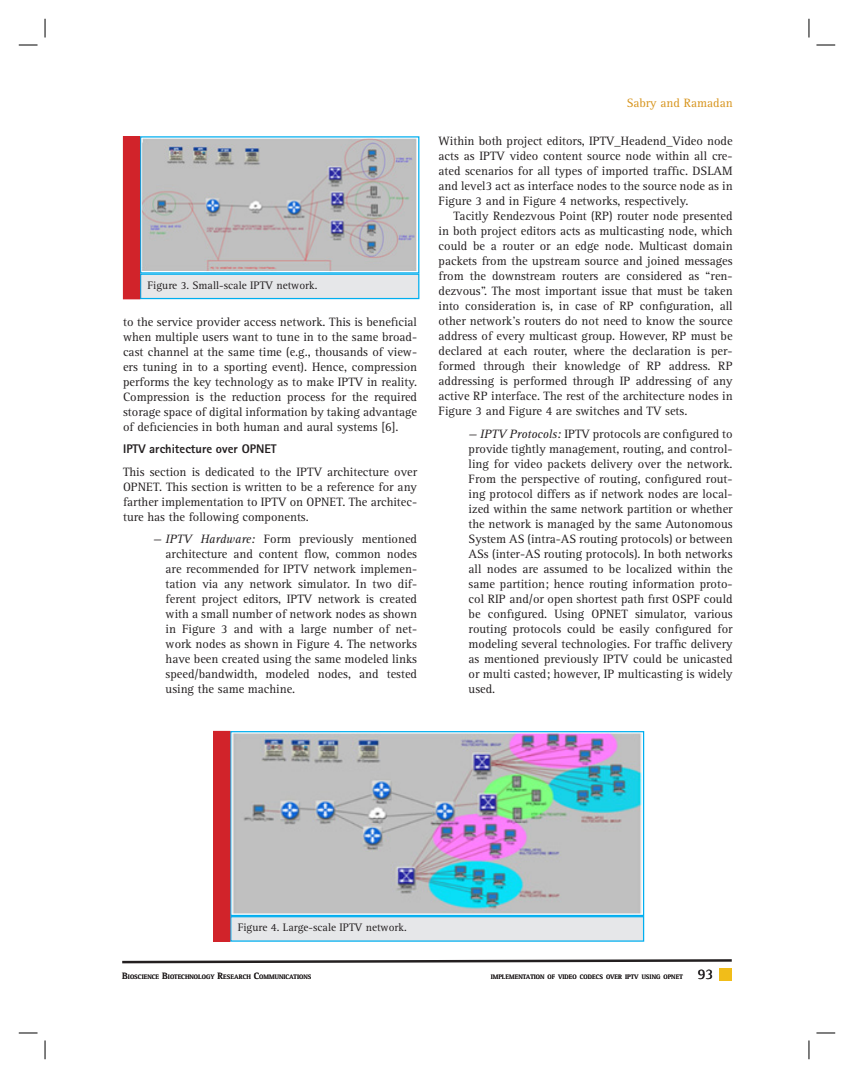
<style>
.page{position:relative;width:854px;height:1078px;background:#fff}
.page>*{position:absolute;margin:0;border:0;box-sizing:border-box;transform-origin:0 0}
.t1{font:15px "Rotis Serif Std";color:#231f20}
.t2{font:12.5px/15px "Rotis Serif Std";color:#231f20;text-align:justify}
.t3{font:800 12.5px "Rotis Sans Serif Std";color:#231f20}
.t4{font:12.5px "Rotis Serif Std";color:#d7941c}
.t5{font:11.25px "Rotis Serif Std";color:#231f20}
.t6{font:700 6.5px "Rotis Serif Std";color:#231f20}
.s1{font-style:italic}
.s2{font-size:9.38px}
</style>
<div class="page">
<svg style="left:122px;top:959px;width:610px;height:5px"></svg>
<div style="left:141px;top:274px;width:278px;height:25px;background:#e6e7e9"></div>
<div style="left:140px;top:274px;width:279px;height:25px;border:1px solid #00aeef"></div>
<img style="left:142px;top:138px;width:275px;height:133px">
<div style="left:140px;top:136px;width:279px;height:138px;border:1px solid #00aeef"></div>
<div style="left:123px;top:137px;width:17px;height:162px;background:#d1232a"></div>
<div style="left:231px;top:917px;width:412px;height:24px;background:#e6e7e9"></div>
<div style="left:230px;top:916px;width:414px;height:26px;border:1px solid #00aeef"></div>
<img style="left:232px;top:733px;width:410px;height:181px">
<div style="left:230px;top:731px;width:414px;height:185px;border:1px solid #00aeef"></div>
<div style="left:213px;top:731px;width:17px;height:210px;background:#d1232a"></div>
<div style="left:719px;top:968px;width:12px;height:13px;background:#f1bd19"></div>
<svg style="left:19px;top:44px;width:19px;height:2px"></svg>
<svg style="left:816px;top:44px;width:19px;height:2px"></svg>
<svg style="left:19px;top:1032px;width:19px;height:2px"></svg>
<svg style="left:816px;top:1032px;width:19px;height:2px"></svg>
<svg style="left:44px;top:19px;width:2px;height:19px"></svg>
<svg style="left:44px;top:1040px;width:2px;height:19px"></svg>
<svg style="left:808px;top:19px;width:1px;height:19px"></svg>
<svg style="left:808px;top:1040px;width:1px;height:19px"></svg>
<p class="t5" style="left:147px;top:281px;width:171px">Figure 3. Small-scale IPTV network.</p>
<p class="t2" style="left:123px;top:315px;width:295px">to the service provider access network. This is beneficial when multiple users want to tune in to the same broad&shy;cast channel at the same time (e.g., thousands of view&shy;ers tuning in to a sporting event). Hence, compression performs the key technology as to make IPTV in reality.<br>Compression is the reduction process for the required storage space of digital information by taking advantage of deficiencies in both human and aural systems [6].</p>
<p class="t3" style="left:123px;top:445px;width:155px">IPTV architecture over OPNET</p>
<p class="t2" style="left:123px;top:465px;width:295px">This section is dedicated to the IPTV architecture over OPNET. This section is written to be a reference for any farther implementation to IPTV on OPNET. The architec&shy;ture has the following components.</p>
<p class="t2" style="left:166px;top:533px;width:253px;text-indent:-12px"><span class="s1">— IPTV Hardware:</span> Form previously mentioned architecture and content flow, common nodes are recommended for IPTV network implemen&shy;tation via any network simulator. In two dif&shy;ferent project editors, IPTV network is created with a small number of network nodes as shown in Figure 3 and with a large number of net&shy;work nodes as shown in Figure 4. The networks have been created using the same modeled links speed/bandwidth, modeled nodes, and tested using the same machine.</p>
<p class="t4" style="left:626px;top:98px;width:107px">Sabry and Ramadan</p>
<p class="t2" style="left:438px;top:134px;width:295px">Within both project editors, IPTV_Headend_Video node acts as IPTV video content source node within all cre&shy;ated scenarios for all types of imported traffic. DSLAM and level3 act as interface nodes to the source node as in Figure 3 and in Figure 4 networks, respectively.</p>
<p class="t2" style="left:438px;top:209px;width:295px;text-indent:15px">Tacitly Rendezvous Point (RP) router node presented in both project editors acts as multicasting node, which could be a router or an edge node. Multicast domain packets from the upstream source and joined messages from the downstream routers are considered as “ren&shy;dezvous”. The most important issue that must be taken into consideration is, in case of RP configuration, all other network’s routers do not need to know the source address of every multicast group. However, RP must be declared at each router, where the declaration is per&shy;formed through their knowledge of RP address. RP addressing is performed through IP addressing of any active RP interface. The rest of the architecture nodes in Figure 3 and Figure 4 are switches and TV sets.</p>
<p class="t2" style="left:468px;top:427px;width:265px"><span class="s1">— IPTV Protocols:</span> IPTV protocols are configured to provide tightly management, routing, and control&shy;ling for video packets delivery over the network.<br>From the perspective of routing, configured rout&shy;ing protocol differs as if network nodes are local&shy;ized within the same network partition or whether the network is managed by the same Autonomous System AS (intra-AS routing protocols) or between ASs (inter-AS routing protocols). In both networks all nodes are assumed to be localized within the same partition; hence routing information proto&shy;col RIP and/or open shortest path first OSPF could be configured. Using OPNET simulator, various routing protocols could be easily configured for modeling several technologies. For traffic delivery as mentioned previously IPTV could be unicasted or multi casted; however, IP multicasting is widely used.</p>
<p class="t5" style="left:237px;top:923px;width:171px">Figure 4. Large-scale IPTV network.</p>
<p class="t6" style="left:122px;top:974px;width:191px"><span class="s2">B</span>IOSCIENCE <span class="s2">B</span>IOTECHNOLOGY <span class="s2">R</span>ESEARCH <span class="s2">C</span>OMMUNICATIONS</p>
<p class="t6" style="left:490px;top:974px;width:193px">IMPLEMENTATION OF VIDEO CODECS OVER IPTV USING OPNET</p>
<p class="t1" style="left:697px;top:968px;width:17px">93</p>
</div>
